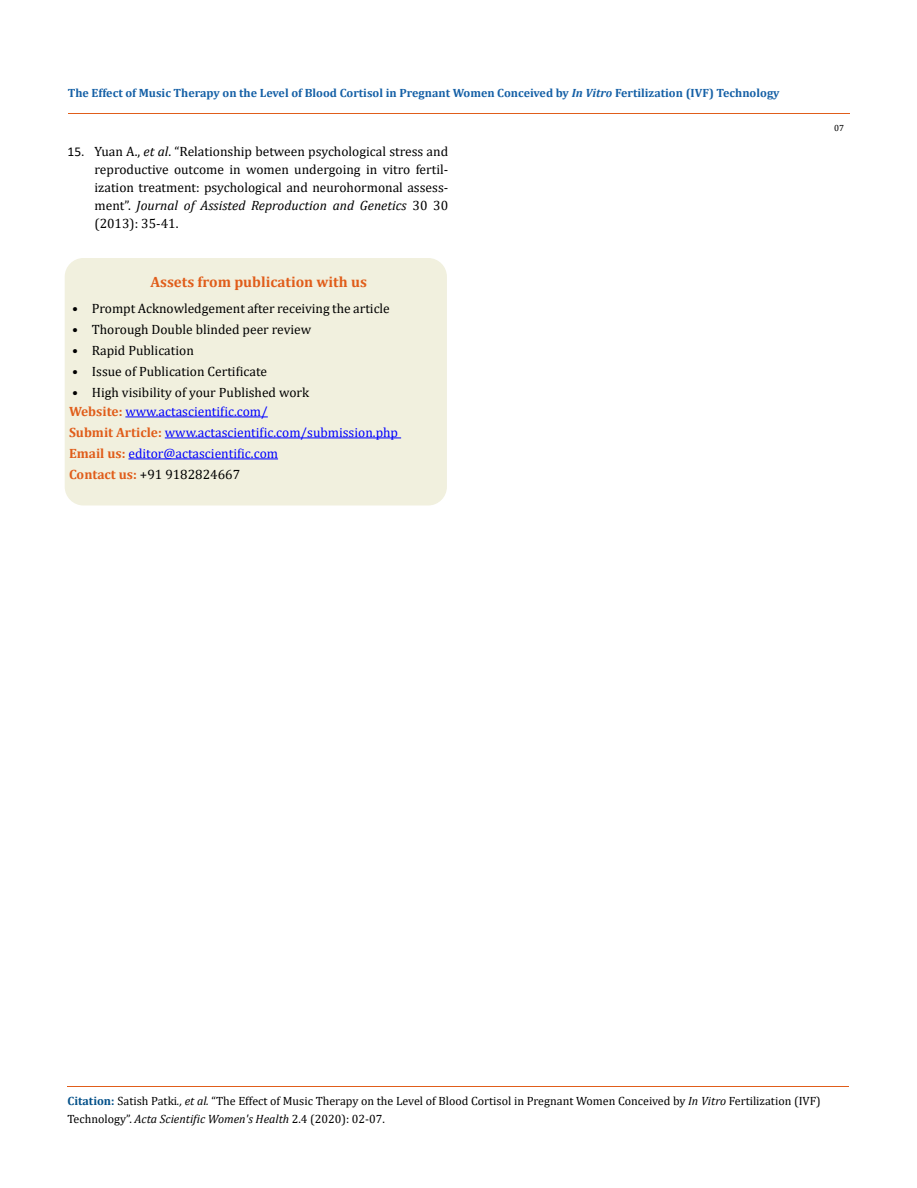
<style>
.page{position:relative;width:917px;height:1188px;background:#fff}
.page>*{position:absolute;margin:0;border:0;box-sizing:border-box;transform-origin:0 0}
.t1{font:700 15px "Cambria";color:#e05d1a}
.t2{font:13.5px/18px "Cambria";color:#000;text-align:justify}
.t3{font:13.5px/21px "Cambria";color:#00f}
.t4{font:12px/18px "Cambria";color:#000}
.t5{font:700 12px "Cambria";color:#1560a6}
.t6{font:9px "Cambria";color:#000}
.s1{font-style:italic}
.s2{font-family:"Calibri"}
.s3{font-weight:700;color:#e05d1a}
.s4{color:#000}
.s5{font-weight:700;color:#035089}
</style>
<div class="page">
<div style="left:65px;top:259px;width:381px;height:246px;background:#f1f0de;border-radius:18px"></div>
<div style="left:65px;top:258px;width:382px;height:248px;border:2px solid #f1f0de;border-radius:18px"></div>
<hr style="left:125px;top:417px;width:143px;height:1px;background:#00f">
<hr style="left:165px;top:438px;width:236px;height:1px;background:#00f">
<hr style="left:128px;top:459px;width:150px;height:1px;background:#00f">
<hr style="left:68px;top:113px;width:782px;height:1px;background:#e05d1a">
<p class="t5" style="left:68px;top:84px;width:713px">The Effect of Music Therapy on the Level of Blood Cortisol in Pregnant Women Conceived by <span class="s1">In Vitro</span> Fertilization (IVF) Technology</p>
<p class="t2" style="left:94px;top:142px;width:355px;text-indent:-27px"><span class="s2">15.</span> Yuan A., <span class="s1">et al</span>. “Relationship between psychological stress and reproductive outcome in women undergoing in vitro fertil&shy;ization treatment: psychological and neurohormonal assess&shy;ment”. <span class="s1">Journal of Assisted Reproduction and Genetics</span> 30 30 (2013): 35-41.</p>
<p class="t1" style="left:150px;top:271px;width:218px">Assets from publication with us</p>
<p class="t2" style="left:72px;top:299px;width:319px">• Prompt Acknowledgement after receiving the article</p>
<p class="t2" style="left:72px;top:320px;width:240px">• Thorough Double blinded peer review</p>
<p class="t2" style="left:72px;top:341px;width:123px">• Rapid Publication</p>
<p class="t2" style="left:72px;top:362px;width:196px">• Issue of Publication Certificate</p>
<p class="t2" style="left:72px;top:383px;width:238px">• High visibility of your Published work</p>
<p class="t3" style="left:69px;top:401px;width:330px"><span class="s3">Website:</span> www.actascientific.com/<br><span class="s3">Submit Article:</span> www.actascientific.com/submission.php <span class="s3">Email us:</span> editor@actascientific.com<br><span class="s3">Contact us:</span> <span class="s4">+91 9182824667</span></p>
<p class="t6" style="left:834px;top:123px;width:11px">07</p>
<p class="t4" style="left:67px;top:1091px;width:754px"><span class="s5">Citation:</span> Satish Patki<span class="s1">., et al.</span> “The Effect of Music Therapy on the Level of Blood Cortisol in Pregnant Women Conceived by <span class="s1">In Vitro</span> Fertilization (IVF)<br>Technology”. <span class="s1">Acta Scientific Women's Health</span> 2.4 (2020): 02-07.</p>
</div>
